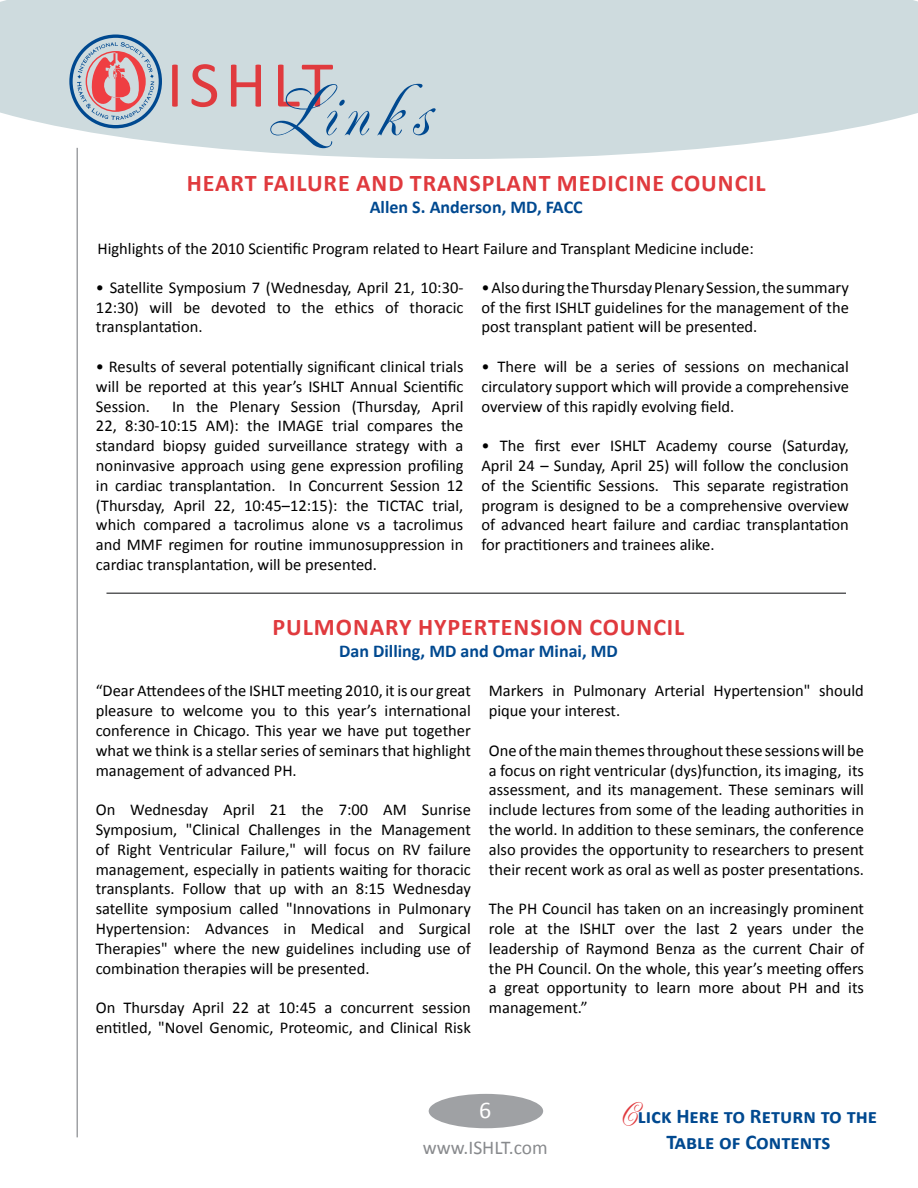
<style>
.page{position:relative;width:918px;height:1188px;background:#fff}
.page>*{position:absolute;margin:0;border:0;box-sizing:border-box;transform-origin:0 0}
.t1{font:66px "Calibri";letter-spacing:.09em;color:#e03a3e}
.t2{font:700 24px "Calibri";letter-spacing:.04em;color:#e03a3e}
.t3{font:24px "Calibri";color:#fff}
.t4{font:700 21px/25.2px "Calibri";color:#004990;text-align:center}
.t5{font:19.5px "Calibri";color:#888a8d}
.t6{font:700 18px "Calibri";color:#004990}
.t7{font:16.5px/19.8px "Calibri";color:#000;text-align:justify}
.s1{font-family:"Renaissance";font-size:72px;color:#004990}
.s2{font-family:"Renaissance";font-weight:400;font-size:30px;color:#e03a3e}
</style>
<div class="page">
<div style="left:429px;top:1094px;width:114px;height:34px;background:#9fa1a4;border-radius:50%"></div>
<svg style="left:0;top:0;width:918px;height:159px;background:#d2dee1"></svg>
<hr style="left:76px;top:148px;width:2px;height:989px;background:#9fa1a4">
<svg style="left:69px;top:34px;width:93px;height:94px;background:#b7a8b5"></svg>
<hr style="left:106px;top:592px;width:740px;height:2px;background:#5a5b5d">
<h1 class="t1" style="left:167px;top:44px;width:263px">ISHLT<span class="s1">Links</span></h1>
<h2 class="t2" style="left:187px;top:168px;width:31px">HEART</h2>
<h2 class="t2" style="left:263px;top:168px;width:25px">FAILURE</h2>
<h2 class="t2" style="left:356px;top:168px;width:17px">AND</h2>
<h2 class="t2" style="left:410px;top:168px;width:28px">TRANSPLANT</h2>
<h2 class="t2" style="left:557px;top:168px;width:35px">MEDICINE</h2>
<h2 class="t2" style="left:671px;top:168px;width:28px">COUNCIL</h2>
<p class="t6" style="left:370px;top:196px;width:214px">ALLEN S. ANDERSON, MD, FACC</p>
<p class="t7" style="left:98px;top:238px;width:658px">Highlights of the 2010 Scientific Program related to Heart Failure and Transplant Medicine include:</p>
<p class="t7" style="left:96px;top:277px;width:369px">• Satellite Symposium 7 (Wednesday, April 21, 10:30- 12:30) will be devoted to the ethics of thoracic transplantation.</p>
<p class="t7" style="left:96px;top:356px;width:369px">• Results of several potentially significant clinical trials will be reported at this year’s ISHLT Annual Scientific Session.</p>
<p class="t7" style="left:481px;top:277px;width:369px">•AlsoduringtheThursdayPlenarySession,thesummary of the first ISHLT guidelines for the management of the post transplant patient will be presented.</p>
<p class="t7" style="left:481px;top:356px;width:369px">• There will be a series of sessions on mechanical circulatory support which will provide a comprehensive overview of this rapidly evolving field.</p>
<p class="t7" style="left:481px;top:435px;width:369px">• The first ever ISHLT Academy course (Saturday, April 24 – Sunday, April 25) will follow the conclusion of the Scientific Sessions. This separate registration program is designed to be a comprehensive overview of advanced heart failure and cardiac transplantation for practitioners and trainees alike.</p>
<p class="t7" style="left:96px;top:396px;width:369px;text-indent:76px">In the Plenary Session (Thursday, April 22, 8:30-10:15 AM): the IMAGE trial compares the standard biopsy guided surveillance strategy with a noninvasive approach using gene expression profiling in cardiac transplantation. In Concurrent Session 12 (Thursday, April 22, 10:45–12:15): the TICTAC trial, which compared a tacrolimus alone vs a tacrolimus and MMF regimen for routine immunosuppression in cardiac transplantation, will be presented.</p>
<h2 class="t2" style="left:273px;top:612px;width:31px">PULMONARY</h2>
<h2 class="t2" style="left:418px;top:612px;width:31px">HYPERTENSION</h2>
<h2 class="t2" style="left:589px;top:612px;width:28px">COUNCIL</h2>
<p class="t6" style="left:339px;top:640px;width:280px">DAN DILLING, MD AND OMAR MINAI, MD</p>
<p class="t7" style="left:96px;top:680px;width:377px">“Dear Attendees of the ISHLT meeting 2010, it is our great pleasure to welcome you to this year’s international conference in Chicago. This year we have put together what we think is a stellar series of seminars that highlight management of advanced PH.</p>
<p class="t7" style="left:96px;top:799px;width:377px">On Wednesday April 21 the 7:00 AM Sunrise Symposium, "Clinical Challenges in the Management of Right Ventricular Failure," will focus on RV failure management, especially in patients waiting for thoracic transplants. Follow that up with an 8:15 Wednesday satellite symposium called "Innovations in Pulmonary Hypertension: Advances in Medical and Surgical Therapies" where the new guidelines including use of combination therapies will be presented.</p>
<p class="t7" style="left:96px;top:997px;width:377px">On Thursday April 22 at 10:45 a concurrent session entitled, "Novel Genomic, Proteomic, and Clinical Risk</p>
<p class="t7" style="left:489px;top:680px;width:377px">Markers in Pulmonary Arterial Hypertension" should pique your interest.</p>
<p class="t7" style="left:489px;top:740px;width:377px">Oneofthemainthemesthroughoutthese sessionswillbe a focus on right ventricular (dys)function, its imaging, its assessment, and its management. These seminars will include lectures from some of the leading authorities in the world. In addition to these seminars, the conference also provides the opportunity to researchers to present their recent work as oral as well as poster presentations.</p>
<p class="t7" style="left:489px;top:898px;width:377px">The PH Council has taken on an increasingly prominent role at the ISHLT over the last 2 years under the leadership of Raymond Benza as the current Chair of the PH Council. On the whole, this year’s meeting offers a great opportunity to learn more about PH and its management.”</p>
<h2 class="t3" style="left:479px;top:1096px;width:14px">6</h2>
<p class="t5" style="left:423px;top:1136px;width:126px">www.ISHLT.com</p>
<p class="t4" style="left:620px;top:1103px;width:259px"><span class="s2">C</span>LICK HERE TO RETURN TO THE<br>TABLE OF CONTENTS</p>
</div>
